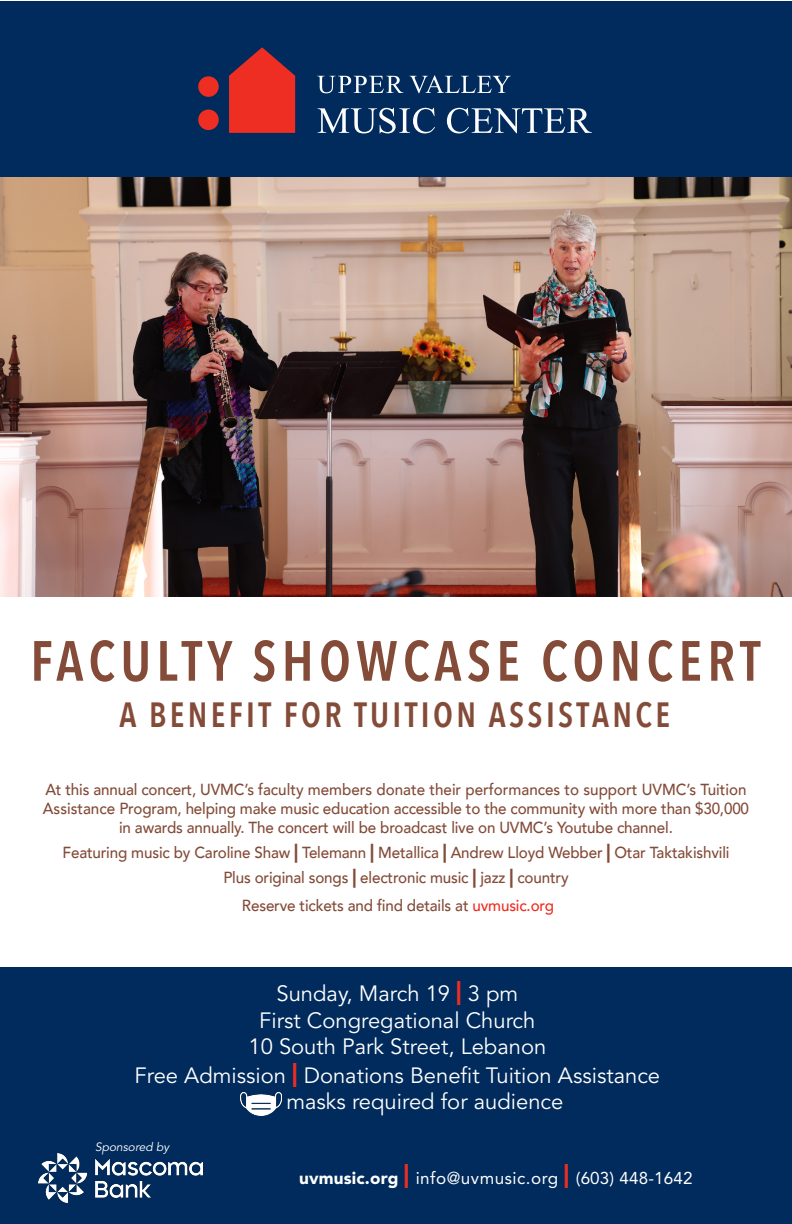
<style>
.page{position:relative;width:792px;height:1224px;background:#fff}
.page>*{position:absolute;margin:0;border:0;box-sizing:border-box;transform-origin:0 0}
.t1{font:600 56px "Avenir Next Condensed";letter-spacing:.1em;color:#834b38;scale:.96 1}
.t2{font:600 35px "Avenir Next Condensed";letter-spacing:.1em;color:#834b38;scale:.96 1}
.t3{font:22px "Avenir LT Std";color:#fff}
.t4{font:17.1px "Avenir LT Std";letter-spacing:.03em;color:#fff}
.t5{font:500 16px/19.2px "Avenir";letter-spacing:-.01em;color:#834b38;text-align:center;scale:.95 1}
.t6{font:12px "Avenir LT Std";color:#fff}
.s1{font-weight:900;font-size:19px}
.s2{color:#ee2e22}
.s3{font-weight:900;font-size:24px;color:#ee2e22}
.s4{font-weight:900}
</style>
<div class="page">
<div style="left:0;top:1px;width:792px;height:176px;background:#002b5c"></div>
<div style="left:198px;top:76px;width:21px;height:21px;background:#ee2e22;border-radius:50%"></div>
<div style="left:198px;top:110px;width:21px;height:20px;background:#ee2e22;border-radius:50%"></div>
<svg style="left:229px;top:47px;width:66px;height:86px"></svg>
<svg style="left:317px;top:76px;width:86px;height:17px"></svg>
<svg style="left:410px;top:75px;width:101px;height:18px"></svg>
<svg style="left:318px;top:108px;width:117px;height:25px"></svg>
<svg style="left:447px;top:108px;width:145px;height:25px"></svg>
<div style="left:0;top:968px;width:792px;height:256px;background:#002b5c"></div>
<img style="left:38px;top:1153px;width:164px;height:49px">
<img style="left:240px;top:1092px;width:42px;height:24px">
<img style="left:0;top:177px;width:792px;height:419px">
<p class="t1" style="left:30px;top:613px;width:762px">FACULTY SHOWCASE CONCERT</p>
<p class="t2" style="left:119px;top:685px;width:575px">A BENEFIT FOR TUITION ASSISTANCE</p>
<p class="t5" style="left:43px;top:779px;width:745px">At this annual concert, UVMC’s faculty members donate their performances to support UVMC’s Tuition<br>Assistance Program, helping make music education accessible to the community with more than $30,000 in awards annually. The concert will be broadcast live on UVMC’s Youtube channel.</p>
<p class="t5" style="left:62px;top:842px;width:704px">Featuring music by Caroline Shaw <span class="s1">|</span> Telemann <span class="s1">|</span> Metallica <span class="s1">|</span> Andrew Lloyd Webber <span class="s1">|</span> Otar Taktakishvili</p>
<p class="t5" style="left:223px;top:867px;width:365px">Plus original songs <span class="s1">|</span> electronic music <span class="s1">|</span> jazz <span class="s1">|</span> country</p>
<p class="t5" style="left:242px;top:895px;width:330px">Reserve tickets and find details at <span class="s2">uvmusic.org</span></p>
<p class="t3" style="left:277px;top:981px;width:243px">Sunday, March 19 <span class="s3">|</span> 3 pm</p>
<p class="t3" style="left:259px;top:1008px;width:278px">First Congregational Church</p>
<p class="t3" style="left:248px;top:1034px;width:299px">10 South Park Street, Lebanon</p>
<p class="t3" style="left:135px;top:1063px;width:527px">Free Admission <span class="s3">|</span> Donations Benefit Tuition Assistance</p>
<p class="t3" style="left:286px;top:1089px;width:279px">masks required for audience</p>
<p class="t6" style="left:95px;top:1140px;width:78px">Sponsored by</p>
<p class="t4" style="left:299px;top:1168px;width:395px"><span class="s4">uvmusic.org</span> <span class="s3">|</span> info@uvmusic.org <span class="s3">|</span> (603) 448-1642</p>
</div>
